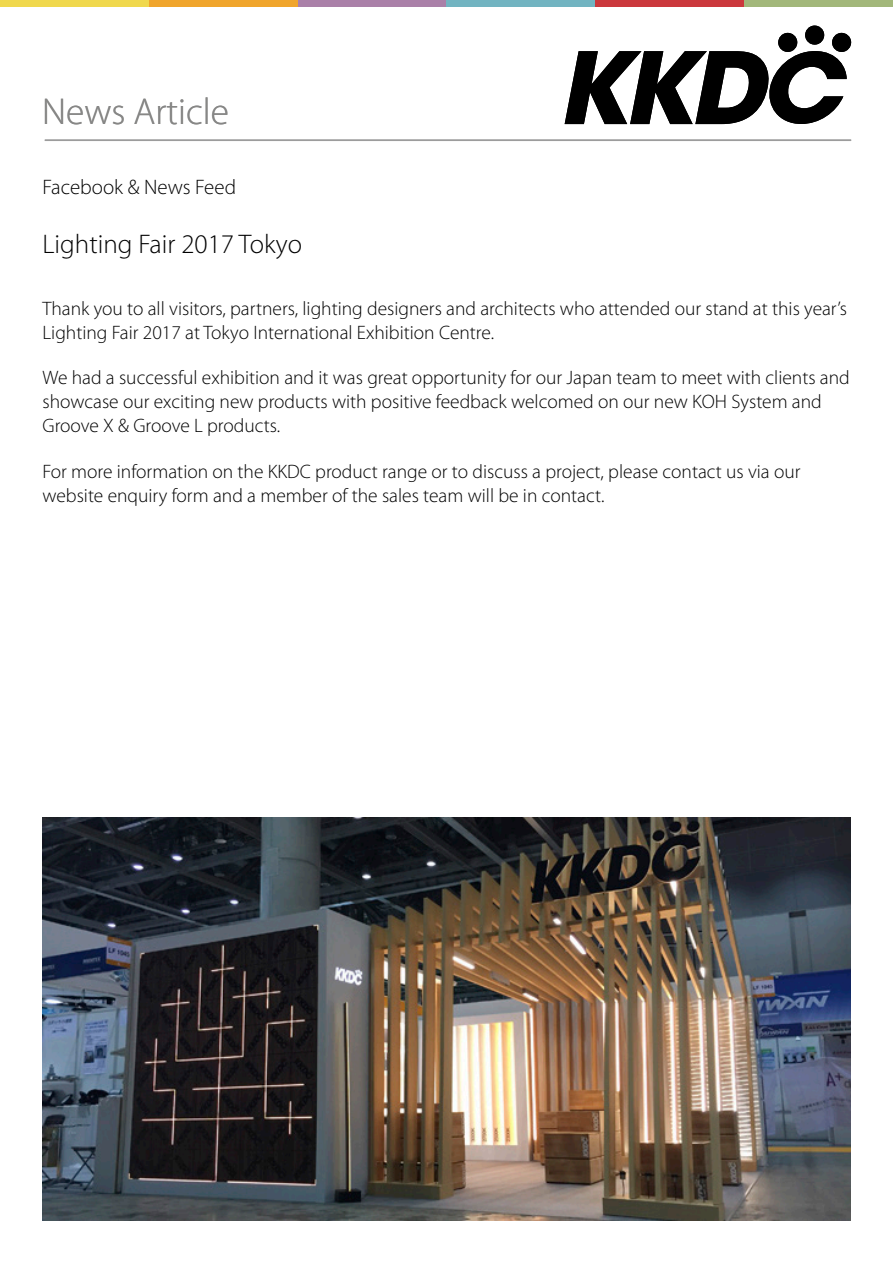
<style>
.page{position:relative;width:893px;height:1263px;background:#fff}
.page>*{position:absolute;margin:0;border:0;box-sizing:border-box;transform-origin:0 0}
.t1{font:300 37.5px "Myriad Pro";color:#878786}
.Project_title{font:300 27px "Myriad Pro";color:#000}
.page_title{font:300 21px "Myriad Pro";color:#000}
.Body_text{font:300 19.5px/24px "Myriad Pro";color:#000}
</style>
<div class="page">
<div style="left:778px;top:33px;width:20px;height:19px;background:#000;border-radius:50%"></div>
<div style="left:805px;top:25px;width:20px;height:20px;background:#000;border-radius:50%"></div>
<div style="left:832px;top:33px;width:19px;height:19px;background:#000;border-radius:50%"></div>
<svg style="left:565px;top:51px;width:282px;height:73px"></svg>
<div style="left:0;top:0;width:149px;height:6px;background:#f0d84d"></div>
<div style="left:149px;top:0;width:149px;height:6px;background:#f0a52c"></div>
<div style="left:298px;top:0;width:148px;height:6px;background:#aa80a8"></div>
<div style="left:446px;top:0;width:149px;height:6px;background:#72b4c1"></div>
<div style="left:595px;top:0;width:149px;height:6px;background:#cb383c"></div>
<div style="left:744px;top:0;width:149px;height:6px;background:#a2b77a"></div>
<hr style="left:45px;top:140px;width:806px;height:1px;background:#9c9c9c">
<img style="left:43px;top:818px;width:807px;height:402px">
<p class="t1" style="left:42px;top:89px;width:188px">News Article</p>
<p class="page_title" style="left:43px;top:175px;width:195px">Facebook &amp; News Feed</p>
<p class="Project_title" style="left:43px;top:228px;width:261px">Lighting Fair 2017 Tokyo</p>
<p class="Body_text" style="left:43px;top:296px;width:806px">Thank you to all visitors, partners, lighting designers and architects who attended our stand at this year’s<br>Lighting Fair 2017 at Tokyo International Exhibition Centre.</p>
<p class="Body_text" style="left:43px;top:366px;width:809px">We had a successful exhibition and it was great opportunity for our Japan team to meet with clients and showcase our exciting new products with positive feedback welcomed on our new KOH System and<br>Groove X &amp; Groove L products.</p>
<p class="Body_text" style="left:43px;top:459px;width:759px">For more information on the KKDC product range or to discuss a project, please contact us via our website enquiry form and a member of the sales team will be in contact.</p>
</div>
